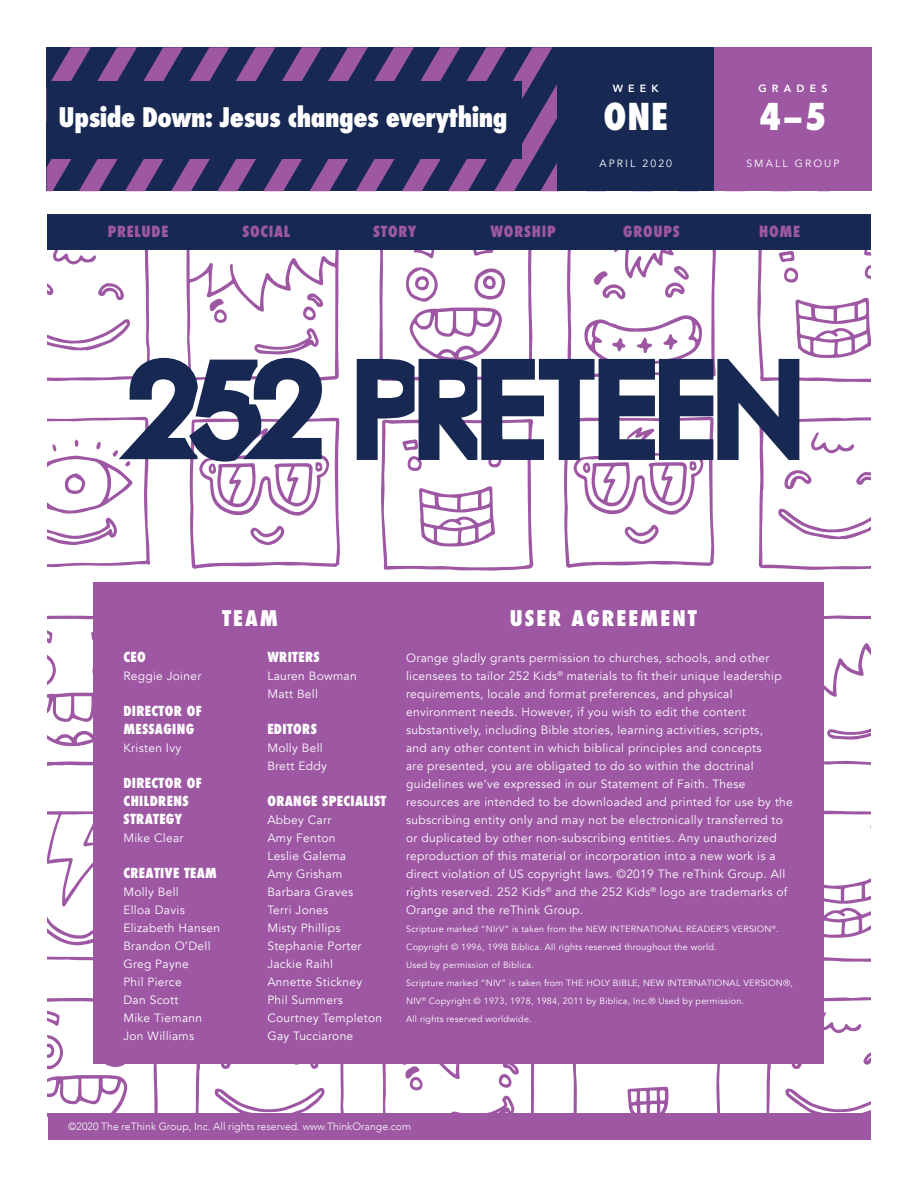
<style>
.page{position:relative;width:918px;height:1188px;background:#fff}
.page>*{position:absolute;margin:0;border:0;box-sizing:border-box;transform-origin:0 0}
.t1{font:800 condensed 36px "Futura";color:#fff}
.t2{font:800 condensed 26.25px "Futura";letter-spacing:-.02em;color:#fff}
.t3{font:800 condensed 21px "Futura";letter-spacing:.1em;color:#fff}
.t4{font:800 condensed 15px "Futura";letter-spacing:.05em;color:#9d57a3}
.t5{font:800 condensed 13.5px/18px "Futura";letter-spacing:.025em;color:#fff}
.t6{font:12px/18px "Avenir";letter-spacing:.025em;color:#fff}
.t7{font:300 10.5px "Avenir";color:#fff}
.t8{font:10.5px "Avenir";letter-spacing:.2em;color:#fff}
.t9{font:800 10.5px "Avenir";letter-spacing:.5em;color:#fff}
.t10{font:9px/18px "Avenir";letter-spacing:.025em;color:#fff}
</style>
<div class="page">
<svg style="left:47px;top:615px;width:47px;height:151px"></svg>
<svg style="left:824px;top:615px;width:47px;height:150px"></svg>
<svg style="left:382px;top:1064px;width:153px;height:49px"></svg>
<svg style="left:47px;top:811px;width:47px;height:150px"></svg>
<svg style="left:573px;top:1064px;width:148px;height:49px"></svg>
<svg style="left:195px;top:1064px;width:149px;height:49px"></svg>
<svg style="left:47px;top:997px;width:111px;height:121px"></svg>
<svg style="left:824px;top:810px;width:47px;height:152px"></svg>
<svg style="left:766px;top:997px;width:105px;height:116px"></svg>
<div style="left:48px;top:1113px;width:823px;height:27px;background:#9d57a3"></div>
<div style="left:714px;top:47px;width:158px;height:144px;background:#9d57a3"></div>
<svg style="left:46px;top:47px;width:668px;height:144px;background:#3a3567"></svg>
<div style="left:47px;top:214px;width:824px;height:36px;background:#172953"></div>
<div style="left:48px;top:81px;width:473px;height:78px;background:#172953"></div>
<svg style="left:357px;top:250px;width:514px;height:321px"></svg>
<svg style="left:47px;top:250px;width:293px;height:319px"></svg>
<div style="left:94px;top:583px;width:730px;height:481px;background:#9d57a3"></div>
<h2 class="t2" style="left:59px;top:99px;width:451px">Upside Down: Jesus changes everything</h2>
<p class="t9" style="left:613px;top:80px;width:48px">WEEK</p>
<p class="t9" style="left:758px;top:80px;width:71px">GRADES</p>
<h1 class="t1" style="left:604px;top:92px;width:66px">ONE</h1>
<h1 class="t1" style="left:760px;top:92px;width:68px">4–5</h1>
<p class="t8" style="left:746px;top:157px;width:95px">SMALL GROUP</p>
<p class="t8" style="left:599px;top:157px;width:74px">APRIL 2020</p>
<p class="t4" style="left:108px;top:221px;width:62px">PRELUDE</p>
<p class="t4" style="left:243px;top:221px;width:49px">SOCIAL</p>
<p class="t4" style="left:373px;top:221px;width:45px">STORY</p>
<p class="t4" style="left:490px;top:221px;width:67px">WORSHIP</p>
<p class="t4" style="left:623px;top:221px;width:58px">GROUPS</p>
<p class="t4" style="left:759px;top:221px;width:42px">HOME</p>
<h3 class="t3" style="left:222px;top:603px;width:57px">TEAM</h3>
<h3 class="t3" style="left:510px;top:603px;width:189px">USER AGREEMENT</h3>
<p class="t6" style="left:406px;top:649px;width:388px">Orange gladly grants permission to churches, schools, and other licensees to tailor 252 Kids<sup>®</sup> materials to fit their unique leadership requirements, locale and format preferences, and physical environment needs. However, if you wish to edit the content substantively, including Bible stories, learning activities, scripts,<br>and any other content in which biblical principles and concepts<br>are presented, you are obligated to do so within the doctrinal guidelines we’ve expressed in our Statement of Faith. These resources are intended to be downloaded and printed for use by the subscribing entity only and may not be electronically transferred to or duplicated by other non-subscribing entities. Any unauthorized reproduction of this material or incorporation into a new work is a direct violation of US copyright laws. ©2019 The reThink Group. All rights reserved. 252 Kids<sup>®</sup> and the 252 Kids<sup>®</sup> logo are trademarks of Orange and the reThink Group.</p>
<p class="t10" style="left:406px;top:920px;width:388px">Scripture marked “NIrV” is taken from the NEW INTERNATIONAL READER’S VERSION<sup>®</sup>.<br>Copyright © 1996, 1998 Biblica. All rights reserved throughout the world.<br>Used by permission of Biblica.<br>Scripture marked “NIV” is taken from THE HOLY BIBLE, NEW INTERNATIONAL VERSION®, NIV<sup>®</sup> Copyright © 1973, 1978, 1984, 2011 by Biblica, Inc.® Used by permission.<br>All rights reserved worldwide.</p>
<p class="t5" style="left:123px;top:648px;width:24px">CEO</p>
<p class="t6" style="left:123px;top:667px;width:80px">Reggie Joiner</p>
<p class="t5" style="left:123px;top:702px;width:80px">DIRECTOR OF<br>MESSAGING</p>
<p class="t6" style="left:123px;top:739px;width:59px">Kristen Ivy</p>
<p class="t5" style="left:123px;top:774px;width:80px">DIRECTOR OF<br>CHILDRENS<br>STRATEGY</p>
<p class="t6" style="left:123px;top:829px;width:62px">Mike Clear</p>
<p class="t5" style="left:123px;top:864px;width:95px">CREATIVE TEAM</p>
<p class="t6" style="left:123px;top:883px;width:98px">Molly Bell<br>Elloa Davis<br>Elizabeth Hansen<br>Brandon O’Dell<br>Greg Payne<br>Phil Pierce<br>Dan Scott<br>Mike Tiemann<br>Jon Williams</p>
<p class="t5" style="left:267px;top:648px;width:54px">WRITERS</p>
<p class="t6" style="left:267px;top:667px;width:91px">Lauren Bowman<br>Matt Bell</p>
<p class="t5" style="left:267px;top:720px;width:51px">EDITORS</p>
<p class="t6" style="left:267px;top:739px;width:61px">Molly Bell<br>Brett Eddy</p>
<p class="t5" style="left:267px;top:792px;width:121px">ORANGE SPECIALIST</p>
<p class="t6" style="left:267px;top:811px;width:116px">Abbey Carr<br>Amy Fenton<br>Leslie Galema<br>Amy Grisham<br>Barbara Graves<br>Terri Jones<br>Misty Phillips<br>Stephanie Porter<br>Jackie Raihl<br>Annette Stickney<br>Phil Summers<br>Courtney Templeton<br>Gay Tucciarone</p>
<p class="t7" style="left:68px;top:1120px;width:344px">©2020 The reThink Group, Inc. All rights reserved. www.ThinkOrange.com</p>
</div>
